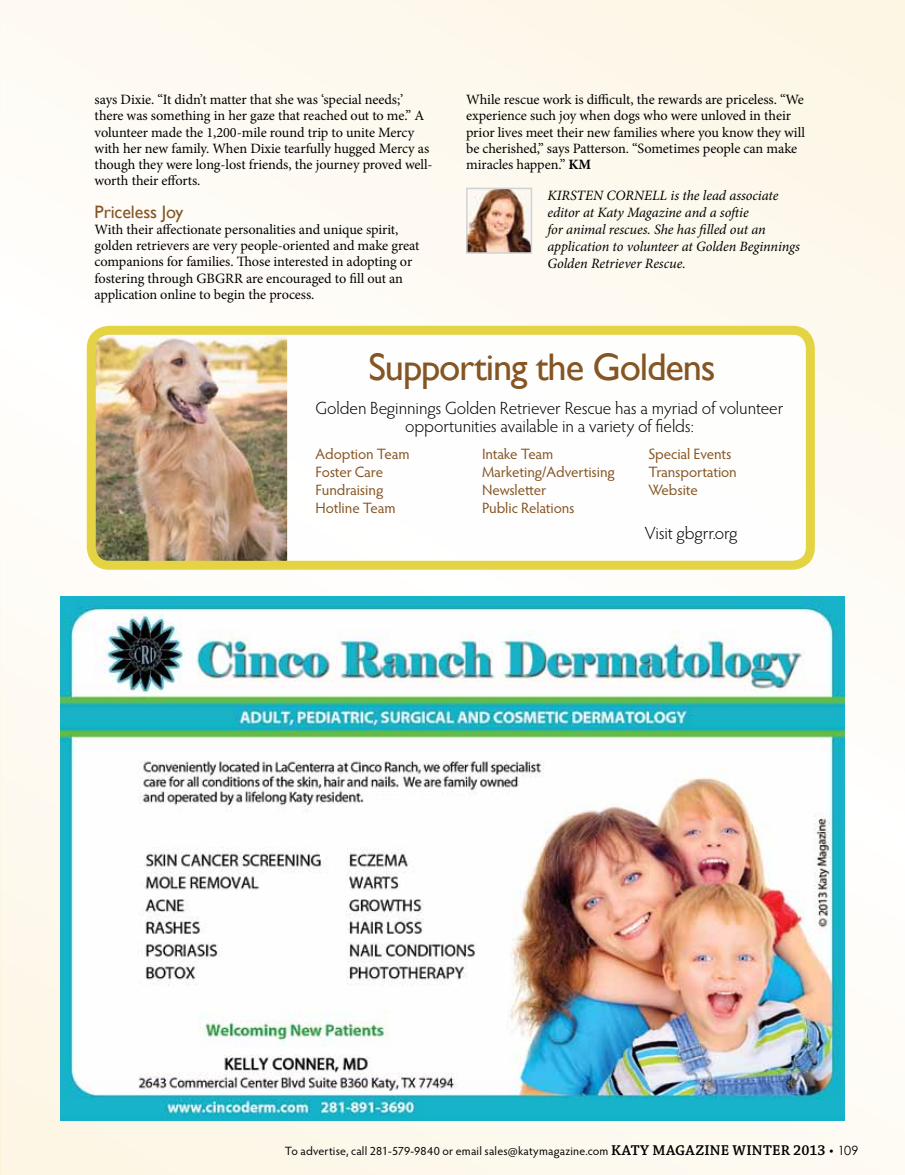
<style>
.page{position:relative;width:905px;height:1175px;background:#fff}
.page>*{position:absolute;margin:0;border:0;box-sizing:border-box;transform-origin:0 0}
.t1{font:38.4px "Gill Sans";letter-spacing:-.03em;color:#855523}
.t2{font:18px "Gill Sans";letter-spacing:-.005em;color:#855523}
.t3{font:300 17.7px/17.7px "Hypatia Sans Pro";letter-spacing:-.005em;color:#000;text-align:center}
.t4{font:15px/18px "Hypatia Sans Pro";letter-spacing:-.01em;color:#855523}
.t5{font:14.25px/16.2px "Minion Pro";letter-spacing:-.005em;color:#000}
.t6{font:italic 14.25px/17.1px "Minion Pro";letter-spacing:-.005em;color:#000}
.t7{font:12px "Hypatia Sans Pro";letter-spacing:.015em;color:#000}
.s1{font-weight:700}
.s2{font-family:"Chaparral Pro";font-weight:600;font-size:15px}
.s3{font-family:"Chaparral Pro";font-size:15px}
.s4{font-family:"Century Gothic";font-size:12.75px}
</style>
<div class="page">
<svg style="left:0;top:0;width:1px;height:1174px"></svg>
<div style="left:1px;top:0;width:903px;height:1174px;background:#fefaf1"></div>
<img style="left:469px;top:191px;width:60px;height:60px">
<div style="left:466px;top:188px;width:66px;height:66px;border:2px solid #d1d3d4"></div>
<div style="left:91px;top:330px;width:719px;height:235px;background:#fff;border-radius:18px"></div>
<img style="left:97px;top:336px;width:190px;height:224px">
<div style="left:87px;top:326px;width:727px;height:244px;border:9px solid #e2cf2f;border-radius:18px"></div>
<img style="left:61px;top:596px;width:783px;height:524px">
<p class="t5" style="left:95px;top:92px;width:339px">says Dixie. “It didn’t matter that she was ‘special needs;’ there was something in her gaze that reached out to me.” A volunteer made the 1,200-mile round trip to unite Mercy with her new family. When Dixie tearfully hugged Mercy as though they were long-lost friends, the journey proved well&shy;worth their efforts.</p>
<p class="t2" style="left:95px;top:201px;width:90px">Priceless Joy</p>
<p class="t5" style="left:95px;top:221px;width:326px">With their affectionate personalities and unique spirit, golden retrievers are very people-oriented and make great companions for families. Those interested in adopting or fostering through GBGRR are encouraged to fill out an application online to begin the process.</p>
<p class="t5" style="left:466px;top:92px;width:340px">While rescue work is difficult, the rewards are priceless. “We experience such joy when dogs who were unloved in their prior lives meet their new families where you know they will be cherished,” says Patterson. “Sometimes people can make miracles happen.” <span class="s1">KM</span></p>
<p class="t6" style="left:547px;top:186px;width:254px">KIRSTEN CORNELL is the lead associate editor at Katy Magazine and a softie<br>for animal rescues. She has filled out an application to volunteer at Golden Beginnings Golden Retriever Rescue.</p>
<h1 class="t1" style="left:368px;top:344px;width:349px">Supporting the Goldens</h1>
<p class="t3" style="left:315px;top:399px;width:469px">Golden Beginnings Golden Retriever Rescue has a myriad of volunteer opportunities available in a variety of fields:</p>
<p class="t4" style="left:315px;top:444px;width:95px">Adoption Team<br>Foster Care<br>Fundraising<br>Hotline Team</p>
<p class="t4" style="left:482px;top:444px;width:134px">Intake Team<br>Marketing/Advertising<br>Newsletter<br>Public Relations</p>
<p class="t4" style="left:648px;top:444px;width:90px">Special Events<br>Transportation<br>Website</p>
<p class="t3" style="left:645px;top:523px;width:94px">Visit gbgrr.org</p>
<p class="t7" style="left:285px;top:1142px;width:575px">To advertise, call 281-579-9840 or email sales@katymagazine.com <span class="s2">KATY MAGAZINE WINTER 2013</span> <span class="s3">•</span> <span class="s4">109</span></p>
</div>
